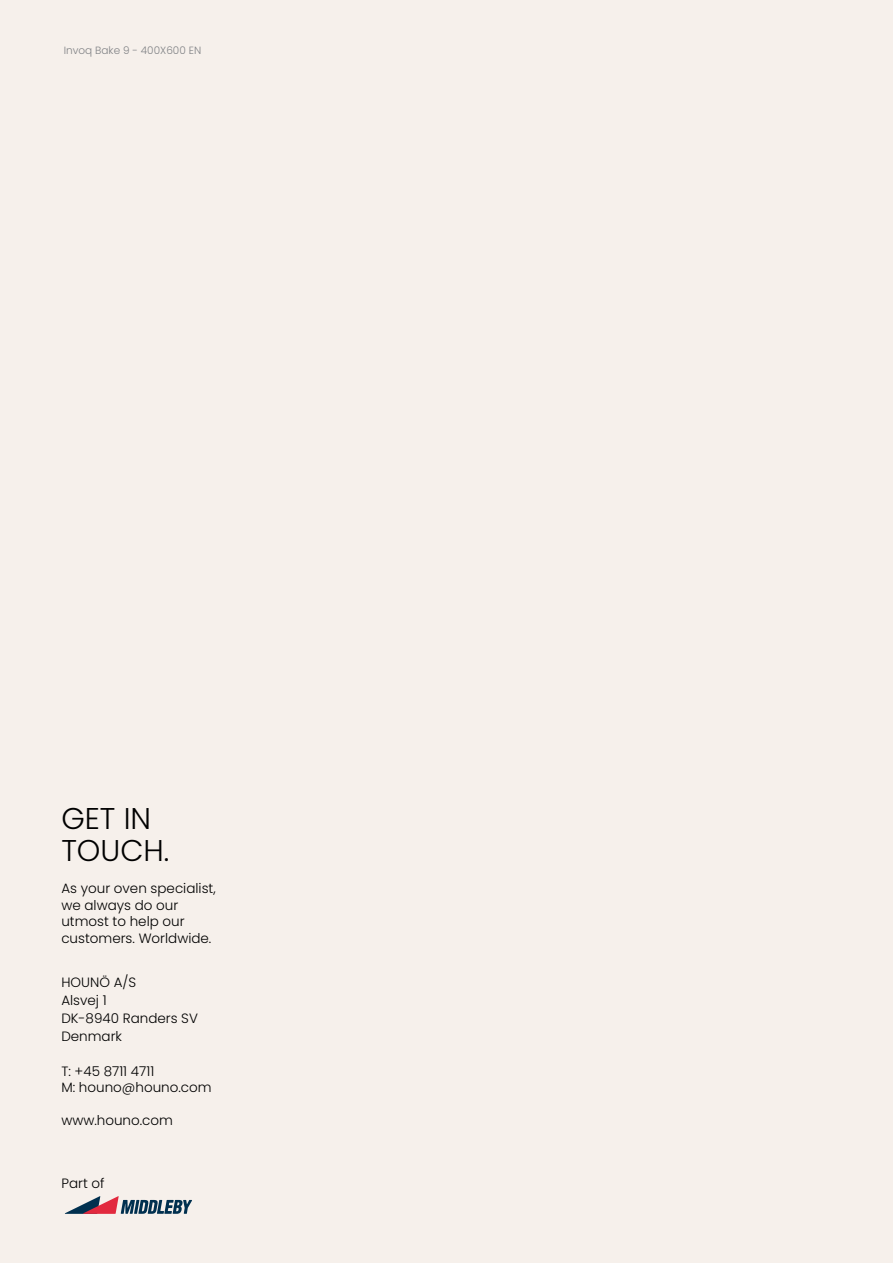
<style>
.page{position:relative;width:893px;height:1263px;background:#f6f0eb}
.page>*{position:absolute;margin:0;border:0;box-sizing:border-box;transform-origin:0 0}
.Get_in_touch{font:300 30px/31.5px "Poppins";color:#000}
.Backside_text_white{font:300 13.5px/16.5px "Poppins";color:#000}
.Backside_information{font:300 13.5px "Poppins";color:#000}
.Backside_address{font:300 13.5px "Poppins";color:#000}
.Part_of_backside{font:300 13.5px "Poppins";color:#000}
.t1{font:300 10.5px "Poppins";color:#808285}
</style>
<div class="page">
<svg style="left:65px;top:1196px;width:127px;height:18px"></svg>
<p class="t1" style="left:64px;top:44px;width:139px">Invoq Bake 9 - 400X600 EN</p>
<p class="Get_in_touch" style="left:61px;top:803px;width:110px">GET IN<br>TOUCH.</p>
<p class="Backside_text_white" style="left:61px;top:880px;width:156px">As your oven specialist, we always do our utmost to help our customers. Worldwide.</p>
<p class="Backside_address" style="left:61px;top:974px;width:76px">HOUNÖ A/S</p>
<p class="Backside_address" style="left:61px;top:992px;width:47px">Alsvej 1</p>
<p class="Backside_address" style="left:61px;top:1010px;width:138px">DK-8940 Randers SV</p>
<p class="Backside_address" style="left:61px;top:1028px;width:62px">Denmark</p>
<p class="Backside_information" style="left:61px;top:1063px;width:94px">T: +45 8711 4711</p>
<p class="Backside_information" style="left:61px;top:1079px;width:152px">M: houno@houno.com</p>
<p class="Backside_information" style="left:61px;top:1112px;width:113px">www.houno.com</p>
<p class="Part_of_backside" style="left:61px;top:1176px;width:45px">Part of</p>
</div>
